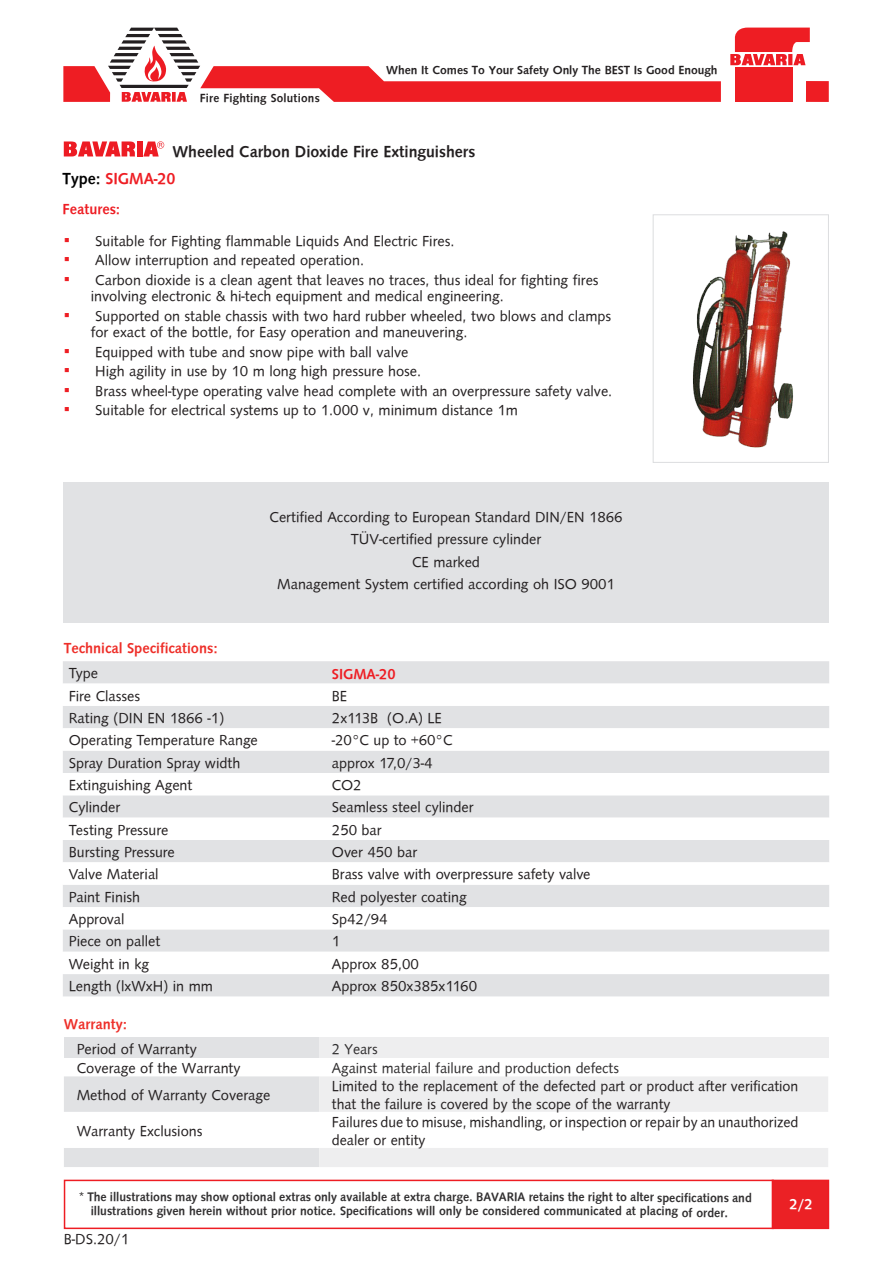
<style>
.page{position:relative;width:893px;height:1263px;background:#fff}
.page>*{position:absolute;margin:0;border:0;box-sizing:border-box;transform-origin:0 0}
.t1{font:700 16.5px "Syntax";color:#231f20}
.Paragraph_Style_1{font:700 16.5px "Syntax";color:#ee1d23}
.t2{font:15px/16.5px "Syntax";color:#231f20}
.t3{font:15px "Syntax";color:#302e2f}
.t4{font:700 15px "Syntax";color:#ee2e28}
.Paragraph_Style_1-2{font:700 15px "Syntax";color:#ee1d23}
.t5{font:700 15px "Syntax";color:#fff}
.t6{font:700 12.75px/14.2px "Syntax";color:#312f30}
.t7{font:700 12.15px "Syntax";color:#231f20}
.t8{font:700 12.15px "Syntax";letter-spacing:.02em;color:#231f20}
.s1{color:#000}
.s2{font-family:"Arial";font-size:18px;color:#ee1d23}
.s3{font-weight:400;font-size:13.5px}
</style>
<div class="page">
<div style="left:64px;top:1038px;width:255px;height:20px;background:#e1e2e4"></div>
<div style="left:319px;top:1038px;width:509px;height:20px;background:#eeeeef"></div>
<svg style="left:64px;top:1076px;width:764px;height:91px"></svg>
<div style="left:64px;top:1180px;width:710px;height:49px;border:2px solid #ee1d23"></div>
<div style="left:772px;top:1180px;width:57px;height:49px;background:#eb2125"></div>
<div style="left:137px;top:141px;width:5px;height:15px;background:#ed1b23"></div>
<svg style="left:64px;top:141px;width:71px;height:15px"></svg>
<svg style="left:143px;top:141px;width:21px;height:15px"></svg>
<svg style="left:63px;top:28px;width:658px;height:74px"></svg>
<div style="left:735px;top:67px;width:57px;height:35px;background:#ee1d23"></div>
<svg style="left:730px;top:28px;width:80px;height:37px"></svg>
<svg style="left:806px;top:81px;width:23px;height:21px"></svg>
<div style="left:64px;top:482px;width:765px;height:141px;background:#e1e2e4"></div>
<img style="left:692px;top:231px;width:102px;height:217px">
<div style="left:653px;top:214px;width:176px;height:249px;border:1px solid #dcdddf"></div>
<div style="left:63px;top:661px;width:766px;height:335px;background:#e1e2e4"></div>
<svg style="left:63px;top:683px;width:766px;height:291px"></svg>
<p class="t8" style="left:200px;top:91px;width:121px">Fire Fighting Solutions</p>
<p class="t7" style="left:386px;top:63px;width:333px">When It Comes To Your Safety Only The BEST Is Good Enough</p>
<p class="t1" style="left:172px;top:141px;width:304px">Wheeled Carbon Dioxide Fire Extinguishers</p>
<p class="Paragraph_Style_1" style="left:63px;top:169px;width:114px"><span class="s1">Type:</span> SIGMA-20</p>
<p class="Paragraph_Style_1-2" style="left:63px;top:200px;width:59px">Features:</p>
<p class="t2" style="left:64px;top:233px;width:392px"><span class="s2">▪</span> Suitable for Fighting flammable Liquids And Electric Fires.</p>
<p class="t2" style="left:64px;top:252px;width:302px"><span class="s2">▪</span> Allow interruption and repeated operation.</p>
<p class="t2" style="left:91px;top:272px;width:509px;text-indent:-27px"><span class="s2">▪</span> Carbon dioxide is a clean agent that leaves no traces, thus ideal for fighting fires involving electronic &amp; hi-tech equipment and medical engineering.</p>
<p class="t2" style="left:91px;top:308px;width:522px;text-indent:-27px"><span class="s2">▪</span> Supported on stable chassis with two hard rubber wheeled, two blows and clamps for exact of the bottle, for Easy operation and maneuvering.</p>
<p class="t2" style="left:64px;top:344px;width:346px"><span class="s2">▪</span> Equipped with tube and snow pipe with ball valve</p>
<p class="t2" style="left:64px;top:363px;width:359px"><span class="s2">▪</span> High agility in use by 10 m long high pressure hose.</p>
<p class="t2" style="left:64px;top:383px;width:550px"><span class="s2">▪</span> Brass wheel-type operating valve head complete with an overpressure safety valve.</p>
<p class="t2" style="left:64px;top:402px;width:456px"><span class="s2">▪</span> Suitable for electrical systems up to 1.000 v, minimum distance 1m</p>
<p class="t4" style="left:64px;top:640px;width:155px">Technical Specifications:</p>
<p class="t2" style="left:270px;top:509px;width:355px">Certified According to European Standard DIN/EN 1866</p>
<p class="t2" style="left:351px;top:531px;width:192px">TÜV-certified pressure cylinder</p>
<p class="t2" style="left:412px;top:554px;width:69px">CE marked</p>
<p class="t2" style="left:277px;top:576px;width:339px">Management System certified according oh ISO 9001</p>
<p class="t2" style="left:69px;top:665px;width:31px">Type</p>
<p class="Paragraph_Style_1-2" style="left:332px;top:665px;width:65px">SIGMA-20</p>
<p class="t2" style="left:69px;top:687px;width:73px">Fire Classes</p>
<p class="t2" style="left:332px;top:687px;width:17px">BE</p>
<p class="t2" style="left:69px;top:710px;width:157px">Rating (DIN EN 1866 -1)</p>
<p class="t2" style="left:332px;top:710px;width:111px">2x113B (O.A) LE</p>
<p class="t2" style="left:69px;top:732px;width:191px">Operating Temperature Range</p>
<p class="t2" style="left:332px;top:732px;width:122px">-20°C up to +60°C</p>
<p class="t2" style="left:69px;top:754px;width:173px">Spray Duration Spray width</p>
<p class="t2" style="left:332px;top:754px;width:102px">approx 17,0/3-4</p>
<p class="t2" style="left:69px;top:777px;width:125px">Extinguishing Agent</p>
<p class="t2" style="left:332px;top:777px;width:31px">CO2</p>
<p class="t2" style="left:69px;top:799px;width:53px">Cylinder</p>
<p class="t2" style="left:332px;top:799px;width:143px">Seamless steel cylinder</p>
<p class="t2" style="left:69px;top:821px;width:101px">Testing Pressure</p>
<p class="t2" style="left:332px;top:821px;width:51px">250 bar</p>
<p class="t2" style="left:69px;top:844px;width:107px">Bursting Pressure</p>
<p class="t2" style="left:332px;top:844px;width:87px">Over 450 bar</p>
<p class="t2" style="left:69px;top:866px;width:91px">Valve Material</p>
<p class="t2" style="left:332px;top:866px;width:260px">Brass valve with overpressure safety valve</p>
<p class="t2" style="left:69px;top:888px;width:73px">Paint Finish</p>
<p class="t2" style="left:332px;top:888px;width:136px">Red polyester coating</p>
<p class="t2" style="left:69px;top:911px;width:57px">Approval</p>
<p class="t2" style="left:332px;top:911px;width:57px">Sp42/94</p>
<p class="t2" style="left:69px;top:933px;width:93px">Piece on pallet</p>
<p class="t2" style="left:332px;top:933px;width:10px">1</p>
<p class="t2" style="left:69px;top:955px;width:82px">Weight in kg</p>
<p class="t2" style="left:332px;top:955px;width:88px">Approx 85,00</p>
<p class="t2" style="left:69px;top:978px;width:146px">Length (lxWxH) in mm</p>
<p class="t2" style="left:332px;top:978px;width:147px">Approx 850x385x1160</p>
<p class="t4" style="left:64px;top:1016px;width:65px">Warranty:</p>
<p class="t2" style="left:77px;top:1040px;width:122px">Period of Warranty</p>
<p class="t3" style="left:332px;top:1040px;width:47px">2 Years</p>
<p class="t2" style="left:77px;top:1060px;width:165px">Coverage of the Warranty</p>
<p class="t3" style="left:332px;top:1059px;width:289px">Against material failure and production defects</p>
<p class="t2" style="left:77px;top:1087px;width:195px">Method of Warranty Coverage</p>
<p class="t2" style="left:332px;top:1077px;width:468px;line-height:18px">Limited to the replacement of the defected part or product after verification that the failure is covered by the scope of the warranty</p>
<p class="t2" style="left:77px;top:1122px;width:127px">Warranty Exclusions</p>
<p class="t2" style="left:332px;top:1113px;width:468px;line-height:18px">Failures due to misuse, mishandling, or inspection or repair by an unauthorized dealer or entity</p>
<p class="t6" style="left:91px;top:1189px;width:663px;text-indent:-12px"><span class="s3">*</span> The illustrations may show optional extras only available at extra charge. BAVARIA retains the right to alter specifications and illustrations given herein without prior notice. Specifications will only be considered communicated at placing of order.</p>
<p class="t5" style="left:789px;top:1195px;width:25px">2/2</p>
<p class="t2" style="left:64px;top:1230px;width:67px">B-DS.20/1</p>
</div>
